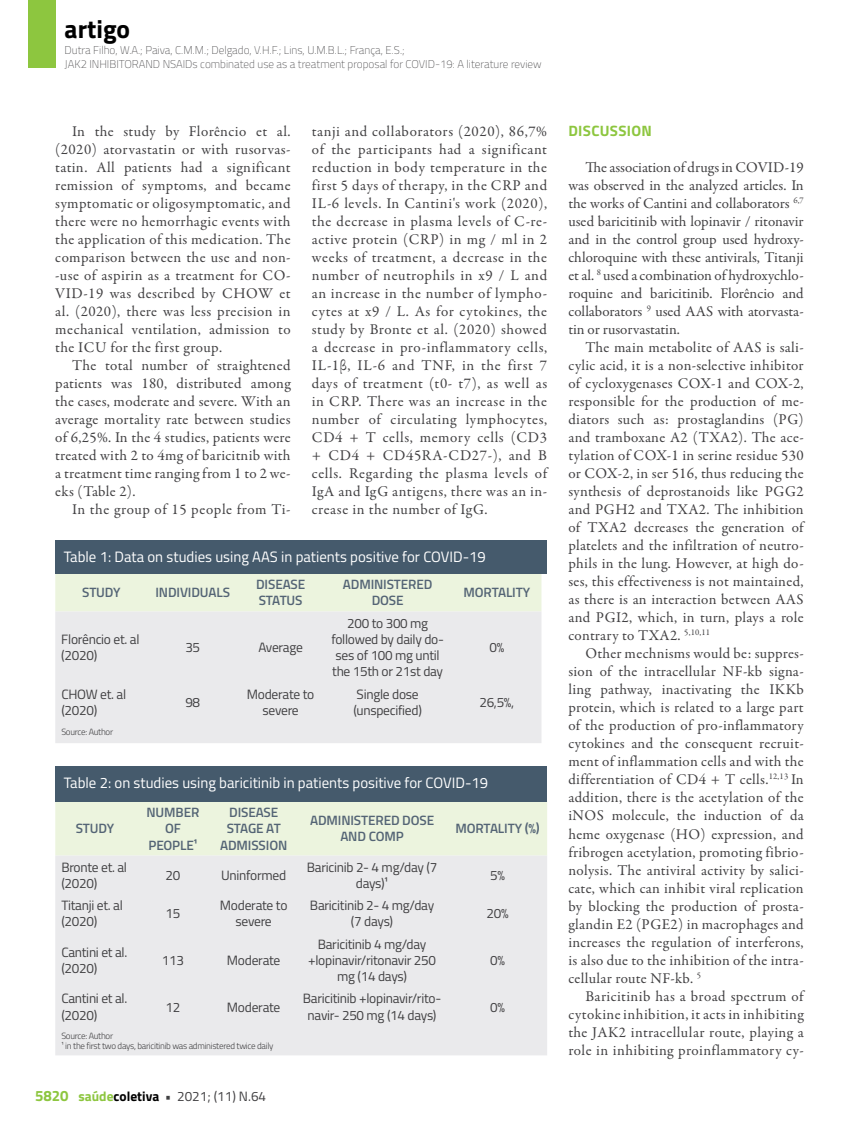
<style>
.page{position:relative;width:859px;height:1132px;background:#fff}
.page>*{position:absolute;margin:0;border:0;box-sizing:border-box;transform-origin:0 0}
.t1{font:700 25.5px "Titillium";color:#000}
.t2{font:15px/18px "Garamond Premr Pro";letter-spacing:.02em;color:#414042;text-align:justify}
.t3{font:15px "Titillium";color:#fff}
.t4{font:15px "Garamond Premr Pro";letter-spacing:.04em;color:#414042}
.t5{font:700 15px "Titillium";letter-spacing:.02em;color:#8dc63f}
.t6{font:13.5px/16.2px "Titillium";letter-spacing:-.02em;color:#414042}
.t7{font:600 13.5px/16.2px "Titillium";letter-spacing:-.01em;color:#546475;text-align:center}
.t8{font:100 11.25px/13.5px "Titillium";color:#414042}
.t9{font:300 9px/10.8px "Titillium";letter-spacing:-.03em;color:#414042}
.s1{font-weight:700;font-size:15px;color:#8dc63f}
.s2{font-weight:700;color:#8dc63f}
.s3{font-weight:700;color:#000}
.s4{font-weight:700}
</style>
<div class="page">
<div style="left:28px;top:0;width:27px;height:68px;background:#8dc63f"></div>
<div style="left:55px;top:574px;width:486px;height:37px;background:#ecf4de"></div>
<div style="left:55px;top:611px;width:486px;height:132px;background:#eaeaec"></div>
<div style="left:55px;top:540px;width:492px;height:34px;background:#455a6c"></div>
<div style="left:55px;top:801px;width:492px;height:54px;background:#ecf4de"></div>
<div style="left:55px;top:855px;width:492px;height:199px;background:#eaeaec"></div>
<div style="left:55px;top:766px;width:492px;height:35px;background:#455a6c"></div>
<h1 class="t1" style="left:65px;top:10px;width:67px">artigo</h1>
<p class="t8" style="left:65px;top:43px;width:478px">Dutra Filho, W.A.; Paiva, C.M.M.; Delgado, V.H.F.; Lins, U.M.B.L.; França, E.S.;<br>JAK2 INHIBITORAND NSAIDs combinated use as a treatment proposal for COVID-19: A literature review</p>
<p class="t2" style="left:312px;top:122px;width:237px">tanji and collaborators (2020), 86,7% of the participants had a significant reduction in body temperature in the first 5 days of therapy, in the CRP and IL-6 levels. In Cantini's work (2020), the decrease in plasma levels of C-re&shy;active protein (CRP) in mg / ml in 2 weeks of treatment, a decrease in the number of neutrophils in x9 / L and an increase in the number of lympho&shy;cytes at x9 / L. As for cytokines, the study by Bronte et al. (2020) showed a decrease in pro-inflammatory cells, IL-1β, IL-6 and TNF, in the first 7 days of treatment (t0- t7), as well as in CRP. There was an increase in the number of circulating lymphocytes, CD4 + T cells, memory cells (CD3 + CD4 + CD45RA-CD27-), and B cells. Regarding the plasma levels of IgA and IgG antigens, there was an in&shy;crease in the number of IgG.</p>
<p class="t5" style="left:568px;top:119px;width:85px">DISCUSSION</p>
<p class="t2" style="left:55px;top:122px;width:237px;text-indent:17px">In the study by Florêncio et al. (2020) atorvastatin or with rusorvas&shy;tatin. All patients had a significant remission of symptoms, and became symptomatic or oligosymptomatic, and there were no hemorrhagic events with the application of this medication. The comparison between the use and non--use of aspirin as a treatment for CO-VID-19 was described by CHOW et al. (2020), there was less precision in mechanical ventilation, admission to the ICU for the first group.</p>
<p class="t2" style="left:55px;top:356px;width:237px;text-indent:17px">The total number of straightened patients was 180, distributed among the cases, moderate and severe. With an average mortality rate between studies of 6,25%. In the 4 studies, patients were treated with 2 to 4mg of baricitnib with a treatment time ranging from 1 to 2 we&shy;eks (Table 2).</p>
<p class="t4" style="left:72px;top:500px;width:220px">In the group of 15 people from Ti-</p>
<p class="t2" style="left:568px;top:158px;width:237px;text-indent:17px">The association of drugs in COVID-19 was observed in the analyzed articles. In the works of Cantini and collaborators <sup>6,7 </sup>used baricitinib with lopinavir / ritonavir and in the control group used hydroxy&shy;chloroquine with these antivirals, Titanji et al. <sup>8</sup> used a combination of hydroxychlo&shy;roquine and baricitinib. Florêncio and collaborators <sup>9</sup> used AAS with atorvasta&shy;tin or rusorvastatin.</p>
<p class="t2" style="left:568px;top:338px;width:237px;text-indent:17px">The main metabolite of AAS is sali&shy;cylic acid, it is a non-selective inhibitor of cycloxygenases COX-1 and COX-2, responsible for the production of me&shy;diators such as: prostaglandins (PG) and tramboxane A2 (TXA2). The ace&shy;tylation of COX-1 in serine residue 530 or COX-2, in ser 516, thus reducing the synthesis of deprostanoids like PGG2 and PGH2 and TXA2. The inhibition of TXA2 decreases the generation of platelets and the infiltration of neutro&shy;phils in the lung. However, at high do&shy;ses, this effectiveness is not maintained, as there is an interaction between AAS and PGI2, which, in turn, plays a role contrary to TXA2. <sup>5,10,11</sup></p>
<p class="t2" style="left:568px;top:644px;width:237px;text-indent:17px">Other mechnisms would be: suppres&shy;sion of the intracellular NF-kb signa&shy;ling pathway, inactivating the IKKb protein, which is related to a large part of the production of pro-inflammatory cytokines and the consequent recruit&shy;ment of inflammation cells and with the differentiation of CD4 + T cells.<sup>12,13</sup> In addition, there is the acetylation of the iNOS molecule, the induction of da heme oxygenase (HO) expression, and fribrogen acetylation, promoting fibrio&shy;nolysis. The antiviral activity by salici&shy;cate, which can inhibit viral replication by blocking the production of prosta&shy;glandin E2 (PGE2) in macrophages and increases the regulation of interferons, is also due to the inhibition of the intra&shy;cellular route NF-kb. <sup>5</sup></p>
<p class="t2" style="left:568px;top:986px;width:237px;text-indent:17px">Baricitinib has a broad spectrum of cytokine inhibition, it acts in inhibiting the JAK2 intracellular route, playing a role in inhibiting proinflammatory cy-</p>
<p class="t3" style="left:64px;top:546px;width:424px">Table 1: Data on studies using AAS in patients positive for COVID-19</p>
<p class="t7" style="left:82px;top:583px;width:40px">STUDY</p>
<p class="t7" style="left:155px;top:583px;width:76px">INDIVIDUALS</p>
<p class="t7" style="left:256px;top:575px;width:51px;text-align:left">DISEASE<br>STATUS</p>
<p class="t7" style="left:343px;top:575px;width:91px">ADMINISTERED<br>DOSE</p>
<p class="t7" style="left:463px;top:583px;width:68px">MORTALITY</p>
<p class="t6" style="left:61px;top:630px;width:80px">Florêncio et. al (2020)</p>
<p class="t6" style="left:185px;top:638px;width:16px">35</p>
<p class="t6" style="left:258px;top:638px;width:46px">Average</p>
<p class="t6" style="left:331px;top:614px;width:114px;text-align:center">200 to 300 mg followed by daily do&shy;ses of 100 mg until the 15th or 21st day</p>
<p class="t6" style="left:489px;top:638px;width:16px">0%</p>
<p class="t6" style="left:61px;top:685px;width:66px">CHOW et. al (2020)</p>
<p class="t6" style="left:185px;top:693px;width:16px">98</p>
<p class="t6" style="left:247px;top:685px;width:69px;text-align:center">Moderate to severe</p>
<p class="t6" style="left:353px;top:685px;width:70px">Single dose (unspecified)</p>
<p class="t6" style="left:479px;top:693px;width:36px">26,5%,</p>
<p class="t9" style="left:61px;top:726px;width:53px">Source: Author</p>
<p class="t3" style="left:64px;top:771px;width:426px">Table 2: on studies using baricitinib in patients positive for COVID-19</p>
<p class="t7" style="left:146px;top:803px;width:54px">NUMBER<br>OF<br>PEOPLE¹</p>
<p class="t7" style="left:220px;top:803px;width:69px">DISEASE<br>STAGE AT<br>ADMISSION</p>
<p class="t7" style="left:310px;top:811px;width:126px">ADMINISTERED DOSE<br>AND COMP</p>
<p class="t7" style="left:455px;top:819px;width:86px">MORTALITY (%)</p>
<p class="t7" style="left:76px;top:819px;width:40px">STUDY</p>
<p class="t6" style="left:61px;top:858px;width:67px">Bronte et. al (2020)</p>
<p class="t6" style="left:165px;top:866px;width:16px">20</p>
<p class="t6" style="left:221px;top:866px;width:67px">Uninformed</p>
<p class="t6" style="left:307px;top:858px;width:132px;text-align:center">Baricinib 2- 4 mg/day (7 days)¹</p>
<p class="t6" style="left:490px;top:866px;width:16px">5%</p>
<p class="t6" style="left:61px;top:896px;width:63px">Titanji et. al (2020)</p>
<p class="t6" style="left:165px;top:904px;width:16px">15</p>
<p class="t6" style="left:220px;top:896px;width:69px;text-align:center">Moderate to severe</p>
<p class="t6" style="left:310px;top:896px;width:126px;text-align:center">Baricitinib 2- 4 mg/day (7 days)</p>
<p class="t6" style="left:486px;top:904px;width:24px">20%</p>
<p class="t6" style="left:61px;top:943px;width:67px">Cantini et al. (2020)</p>
<p class="t6" style="left:162px;top:951px;width:24px">113</p>
<p class="t6" style="left:227px;top:951px;width:55px">Moderate</p>
<p class="t6" style="left:308px;top:934px;width:129px;text-align:center">Baricitinib 4 mg/day +lopinavir/ritonavir 250 mg (14 days)</p>
<p class="t6" style="left:490px;top:951px;width:16px">0%</p>
<p class="t6" style="left:61px;top:989px;width:67px">Cantini et al. (2020)</p>
<p class="t6" style="left:165px;top:997px;width:16px">12</p>
<p class="t6" style="left:227px;top:997px;width:55px">Moderate</p>
<p class="t6" style="left:303px;top:989px;width:140px;text-align:center">Baricitinib +lopinavir/rito&shy;navir- 250 mg (14 days)</p>
<p class="t6" style="left:490px;top:997px;width:16px">0%</p>
<p class="t9" style="left:61px;top:1029px;width:214px">Source: Author<br>¹ in the first two days, baricitinib was administered twice daily</p>
<p class="t6" style="left:35px;top:1087px;width:233px"><span class="s1">5820</span> <span class="s2">saúde</span><span class="s3">coletiva</span> <span class="s4">•</span> 2021; (11) N.64</p>
</div>
